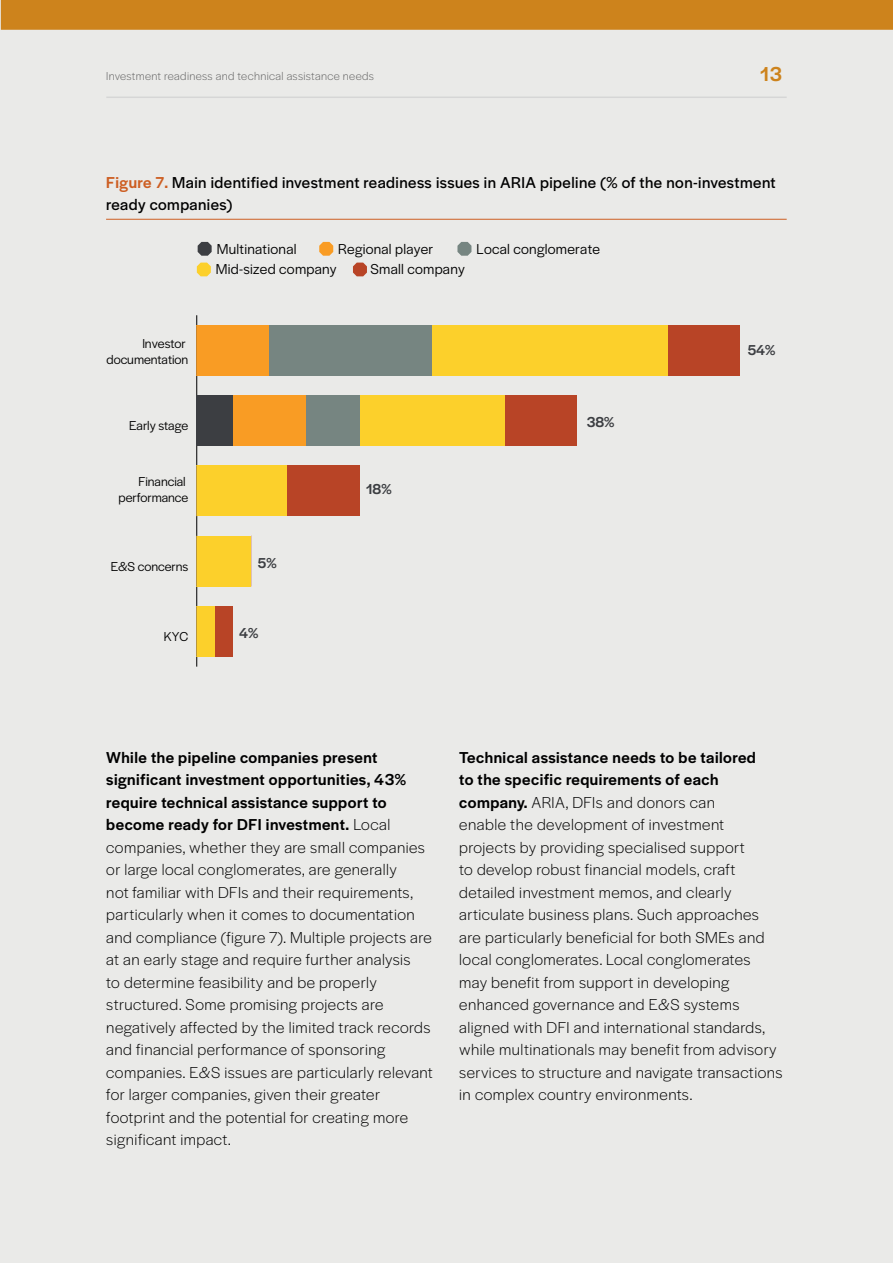
<style>
.page{position:relative;width:893px;height:1263px;background:#eaeae8}
.page>*{position:absolute;margin:0;border:0;box-sizing:border-box;transform-origin:0 0}
.t1{font:500 21px "Halyard Display";color:#cd831c}
.t2{font:300 16.5px/22.5px "Halyard Display";letter-spacing:.03em;color:#000}
.t3{font:16.5px/22.5px "Halyard Display";letter-spacing:.03em;color:#000}
.t4{font:15px "Halyard Display";letter-spacing:.02em;color:#000}
.t5{font:500 15px "Halyard Display";color:#3c3e42}
.t6{font:13.5px/16.2px "Halyard Display";color:#000;text-align:right}
.t7{font:300 12px "Halyard Display";letter-spacing:.03em;color:#666}
.s1{font-weight:500;color:#cd5e22}
.s2{font-weight:500}
</style>
<div class="page">
<hr style="left:106px;top:219px;width:681px;height:1px;background:#cd5e22">
<svg style="left:457px;top:242px;width:14px;height:14px"></svg>
<svg style="left:319px;top:242px;width:14px;height:14px"></svg>
<svg style="left:198px;top:242px;width:14px;height:14px"></svg>
<svg style="left:197px;top:263px;width:14px;height:13px"></svg>
<svg style="left:353px;top:263px;width:14px;height:13px"></svg>
<hr style="left:196px;top:315px;width:1px;height:352px;background:#000">
<div style="left:667px;top:325px;width:73px;height:51px;background:#b84426"></div>
<div style="left:504px;top:395px;width:73px;height:51px;background:#b84426"></div>
<div style="left:287px;top:466px;width:73px;height:50px;background:#b84426"></div>
<div style="left:215px;top:606px;width:18px;height:51px;background:#b84426"></div>
<div style="left:432px;top:325px;width:235px;height:51px;background:#fcd02b"></div>
<div style="left:360px;top:395px;width:144px;height:51px;background:#fcd02b"></div>
<div style="left:197px;top:466px;width:90px;height:50px;background:#fcd02b"></div>
<div style="left:197px;top:536px;width:54px;height:50px;background:#fcd02b"></div>
<div style="left:197px;top:606px;width:18px;height:51px;background:#fcd02b"></div>
<div style="left:269px;top:325px;width:163px;height:51px;background:#768581"></div>
<div style="left:305px;top:395px;width:55px;height:51px;background:#768581"></div>
<div style="left:197px;top:325px;width:72px;height:51px;background:#f99c24"></div>
<div style="left:233px;top:395px;width:72px;height:51px;background:#f99c24"></div>
<div style="left:197px;top:395px;width:36px;height:51px;background:#3c3e42"></div>
<hr style="left:106px;top:97px;width:681px;height:1px;background:#a7a9ac">
<div style="left:1px;top:0;width:892px;height:30px;background:#cd831c"></div>
<p class="t7" style="left:106px;top:68px;width:269px">Investment readiness and technical assistance needs</p>
<p class="t1" style="left:760px;top:59px;width:24px">13</p>
<p class="t3" style="left:106px;top:170px;width:671px"><span class="s1">Figure 7.</span> Main identified investment readiness issues in ARIA pipeline (% of the non-investment ready companies)</p>
<p class="t4" style="left:217px;top:238px;width:81px">Multinational</p>
<p class="t4" style="left:338px;top:238px;width:96px">Regional player</p>
<p class="t4" style="left:477px;top:238px;width:125px">Local conglomerate</p>
<p class="t4" style="left:216px;top:259px;width:122px">Mid-sized company</p>
<p class="t4" style="left:371px;top:259px;width:96px">Small company</p>
<p class="t6" style="left:106px;top:335px;width:83px">Investor documentation</p>
<p class="t5" style="left:748px;top:339px;width:29px">54%</p>
<p class="t6" style="left:129px;top:417px;width:60px">Early stage</p>
<p class="t5" style="left:587px;top:412px;width:29px">38%</p>
<p class="t6" style="left:119px;top:472px;width:71px">Financial performance</p>
<p class="t5" style="left:366px;top:479px;width:27px">18%</p>
<p class="t6" style="left:111px;top:557px;width:79px">E&amp;S concerns</p>
<p class="t5" style="left:258px;top:552px;width:20px">5%</p>
<p class="t6" style="left:164px;top:628px;width:26px">KYC</p>
<p class="t5" style="left:239px;top:622px;width:21px">4%</p>
<p class="t2" style="left:106px;top:745px;width:328px"><span class="s2">While the pipeline companies present significant investment opportunities, 43% require technical assistance support to become ready for DFI investment.</span> Local companies, whether they are small companies or large local conglomerates, are generally<br>not familiar with DFIs and their requirements, particularly when it comes to documentation and compliance (figure 7). Multiple projects are at an early stage and require further analysis<br>to determine feasibility and be properly structured. Some promising projects are negatively affected by the limited track records and financial performance of sponsoring companies. E&amp;S issues are particularly relevant for larger companies, given their greater footprint and the potential for creating more significant impact.</p>
<p class="t2" style="left:459px;top:745px;width:325px"><span class="s2">Technical assistance needs to be tailored<br>to the specific requirements of each company.</span> ARIA, DFIs and donors can<br>enable the development of investment projects by providing specialised support<br>to develop robust financial models, craft detailed investment memos, and clearly articulate business plans. Such approaches are particularly beneficial for both SMEs and local conglomerates. Local conglomerates<br>may benefit from support in developing enhanced governance and E&amp;S systems aligned with DFI and international standards, while multinationals may benefit from advisory services to structure and navigate transactions in complex country environments.</p>
</div>
